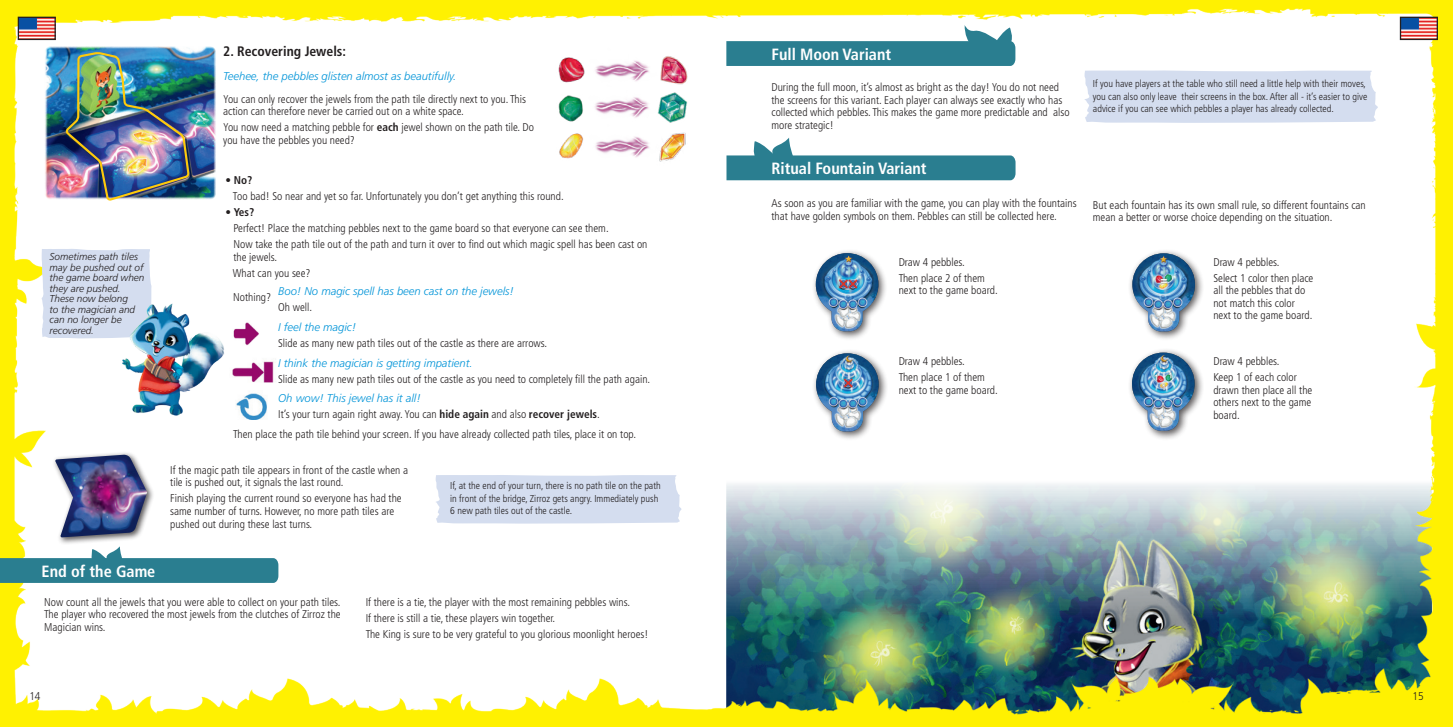
<style>
.page{position:relative;width:1453px;height:727px;background:#fff}
.page>*{position:absolute;margin:0;border:0;box-sizing:border-box;transform-origin:0 0}
.Überschrift{font:700 condensed 16.25px "Frutiger LT";color:#fff}
.Fließtext_Normal{font:700 condensed 13.75px "Frutiger LT";color:#231f20}
.Fließtext_Normal-2{font:300 condensed 11.25px/12.5px "Frutiger LT";color:#231f20}
.Fließtext_Normal-3{font:italic 300 11.25px "Frutiger LT";color:#0094d8}
.Fließtext_Normal-4{font:700 condensed 11.25px "Frutiger LT";color:#231f20}
.t1{font:300 11.25px "Frutiger LT";color:#231f20;scale:.9 1}
.Fließtext_Normal-5{font:300 condensed 10px/12.5px "Frutiger LT";color:#231f20}
.Fließtext_Normal-6{font:italic 300 10px/10.5px "Frutiger LT";color:#231f20}
.s1{font-weight:700}
.s2{font-weight:300}
</style>
<div class="page">
<img style="left:0;top:0;width:1453px;height:726px">
<img style="left:44px;top:46px;width:172px;height:154px">
<img style="left:64px;top:51px;width:127px;height:675px">
<img style="left:552px;top:48px;width:145px;height:120px">
<img style="left:244px;top:315px;width:24px;height:32px">
<img style="left:244px;top:353px;width:32px;height:39px">
<img style="left:244px;top:390px;width:26px;height:29px">
<div style="left:41px;top:249px;width:112px;height:89px;background:#d4ddef"></div>
<img style="left:101px;top:288px;width:143px;height:137px">
<svg style="left:0;top:546px;width:278px;height:36px"></svg>
<svg style="left:726px;top:137px;width:289px;height:43px"></svg>
<svg style="left:726px;top:25px;width:289px;height:41px"></svg>
<div style="left:52px;top:451px;width:102px;height:94px;background:#231f20;opacity:.75"></div>
<img style="left:55px;top:454px;width:92px;height:83px">
<div style="left:811px;top:248px;width:77px;height:92px;background:#231f20;opacity:.75"></div>
<img style="left:816px;top:253px;width:62px;height:78px">
<div style="left:811px;top:348px;width:77px;height:93px;background:#231f20;opacity:.75"></div>
<img style="left:816px;top:353px;width:63px;height:78px">
<div style="left:1128px;top:249px;width:76px;height:92px;background:#231f20;opacity:.75"></div>
<img style="left:1132px;top:253px;width:63px;height:78px">
<div style="left:1127px;top:348px;width:77px;height:92px;background:#231f20;opacity:.75"></div>
<img style="left:1132px;top:352px;width:62px;height:78px">
<img style="left:20px;top:19px;width:34px;height:19px">
<div style="left:18px;top:17px;width:38px;height:23px;border:1px solid #231f20"></div>
<img style="left:1402px;top:19px;width:34px;height:19px">
<div style="left:1400px;top:17px;width:38px;height:23px;border:1px solid #231f20"></div>
<p class="Fließtext_Normal-6" style="left:50px;top:251px;width:96px">Sometimes path tiles may be pushed out of the game board when they are pushed.<br>These now belong<br>to the magician and can no longer be recovered.</p>
<p class="Fließtext_Normal" style="left:223px;top:43px;width:124px">2. Recovering Jewels:</p>
<p class="Fließtext_Normal-3" style="left:223px;top:69px;width:234px">Teehee, the pebbles glisten almost as beautifully.</p>
<p class="Fließtext_Normal-2" style="left:223px;top:93px;width:304px">You can only recover the jewels from the path tile directly next to you. This action can therefore never be carried out on a white space.</p>
<p class="Fließtext_Normal-2" style="left:223px;top:121px;width:312px">You now need a matching pebble for <span class="s1">each</span> jewel shown on the path tile. Do you have the pebbles you need?</p>
<p class="Fließtext_Normal-4" style="left:225px;top:173px;width:28px"><span class="s2">•</span> No?</p>
<p class="Fließtext_Normal-2" style="left:233px;top:190px;width:332px">Too bad! So near and yet so far. Unfortunately you don’t get anything this round.</p>
<p class="Fließtext_Normal-4" style="left:225px;top:206px;width:30px"><span class="s2">•</span> Yes?</p>
<p class="Fließtext_Normal-2" style="left:233px;top:222px;width:377px">Perfect! Place the matching pebbles next to the game board so that everyone can see them.</p>
<p class="Fließtext_Normal-2" style="left:233px;top:238px;width:415px">Now take the path tile out of the path and turn it over to find out which magic spell has been cast on the jewels.</p>
<p class="Fließtext_Normal-2" style="left:233px;top:267px;width:79px">What can you see?</p>
<p class="Fließtext_Normal-3" style="left:278px;top:285px;width:237px">Boo! No magic spell has been cast on the jewels!</p>
<p class="Fließtext_Normal-2" style="left:278px;top:301px;width:35px">Oh well.</p>
<p class="Fließtext_Normal-3" style="left:278px;top:321px;width:80px">I feel the magic!</p>
<p class="Fließtext_Normal-2" style="left:278px;top:337px;width:270px">Slide as many new path tiles out of the castle as there are arrows.</p>
<p class="Fließtext_Normal-3" style="left:278px;top:356px;width:196px">I think the magician is getting impatient.</p>
<p class="Fließtext_Normal-2" style="left:278px;top:373px;width:374px">Slide as many new path tiles out of the castle as you need to completely fill the path again.</p>
<p class="Fließtext_Normal-3" style="left:278px;top:392px;width:144px">Oh wow! This jewel has it all!</p>
<p class="Fließtext_Normal-2" style="left:278px;top:408px;width:323px">It’s your turn again right away. You can <span class="s1">hide again</span> and also <span class="s1">recover jewels</span>.</p>
<p class="Fließtext_Normal-2" style="left:233px;top:428px;width:404px">Then place the path tile behind your screen. If you have already collected path tiles, place it on top.</p>
<p class="Fließtext_Normal-2" style="left:233px;top:291px;width:39px">Nothing?</p>
<p class="Fließtext_Normal-2" style="left:170px;top:464px;width:239px">If the magic path tile appears in front of the castle when a tile is pushed out, it signals the last round.</p>
<p class="Fließtext_Normal-2" style="left:170px;top:492px;width:233px">Finish playing the current round so everyone has had the same number of turns. However, no more path tiles are pushed out during these last turns.</p>
<p class="Fließtext_Normal-5" style="left:450px;top:479px;width:212px">If, at the end of your turn, there is no path tile on the path in front of the bridge, Zirroz gets angry. Immediately push<br>6 new path tiles out of the castle.</p>
<p class="Überschrift" style="left:42px;top:561px;width:115px">End of the Game</p>
<p class="Fließtext_Normal-2" style="left:44px;top:595px;width:298px;text-align:justify">Now count all the jewels that you were able to collect on your path tiles.<br>The player who recovered the most jewels from the clutches of Zirroz the Magician wins.</p>
<p class="Fließtext_Normal-2" style="left:366px;top:595px;width:266px">If there is a tie, the player with the most remaining pebbles wins.</p>
<p class="Fließtext_Normal-2" style="left:366px;top:611px;width:191px">If there is still a tie, these players win together.</p>
<p class="Fließtext_Normal-2" style="left:366px;top:627px;width:284px">The King is sure to be very grateful to you glorious moonlight heroes!</p>
<p class="Überschrift" style="left:771px;top:44px;width:121px">Full Moon Variant</p>
<p class="Fließtext_Normal-2" style="left:771px;top:81px;width:300px">During the full moon, it’s almost as bright as the day! You do not need the screens for this variant. Each player can always see exactly who has collected which pebbles. This makes the game more predictable and also more strategic!</p>
<p class="Fließtext_Normal-5" style="left:1093px;top:78px;width:276px">If you have players at the table who still need a little help with their moves, you can also only leave their screens in the box. After all - it’s easier to give advice if you can see which pebbles a player has already collected.</p>
<p class="Überschrift" style="left:771px;top:159px;width:157px">Ritual Fountain Variant</p>
<p class="Fließtext_Normal-2" style="left:771px;top:197px;width:307px">As soon as you are familiar with the game, you can play with the fountains that have golden symbols on them. Pebbles can still be collected here.</p>
<p class="Fließtext_Normal-2" style="left:1093px;top:199px;width:274px">But each fountain has its own small rule, so different fountains can mean a better or worse choice depending on the situation.</p>
<p class="Fließtext_Normal-2" style="left:899px;top:256px;width:68px">Draw 4 pebbles.</p>
<p class="Fließtext_Normal-2" style="left:899px;top:272px;width:100px">Then place 2 of them next to the game board.</p>
<p class="Fließtext_Normal-2" style="left:1213px;top:256px;width:68px">Draw 4 pebbles.</p>
<p class="Fließtext_Normal-2" style="left:1213px;top:272px;width:101px">Select 1 color then place all the pebbles that do not match this color next to the game board.</p>
<p class="Fließtext_Normal-2" style="left:1213px;top:355px;width:68px">Draw 4 pebbles.</p>
<p class="Fließtext_Normal-2" style="left:1213px;top:371px;width:100px">Keep 1 of each color drawn then place all the others next to the game board.</p>
<p class="Fließtext_Normal-2" style="left:899px;top:355px;width:68px">Draw 4 pebbles.</p>
<p class="Fließtext_Normal-2" style="left:899px;top:371px;width:100px">Then place 1 of them next to the game board.</p>
<p class="t1" style="left:29px;top:689px;width:14px">14</p>
<p class="t1" style="left:1412px;top:689px;width:14px">15</p>
</div>
